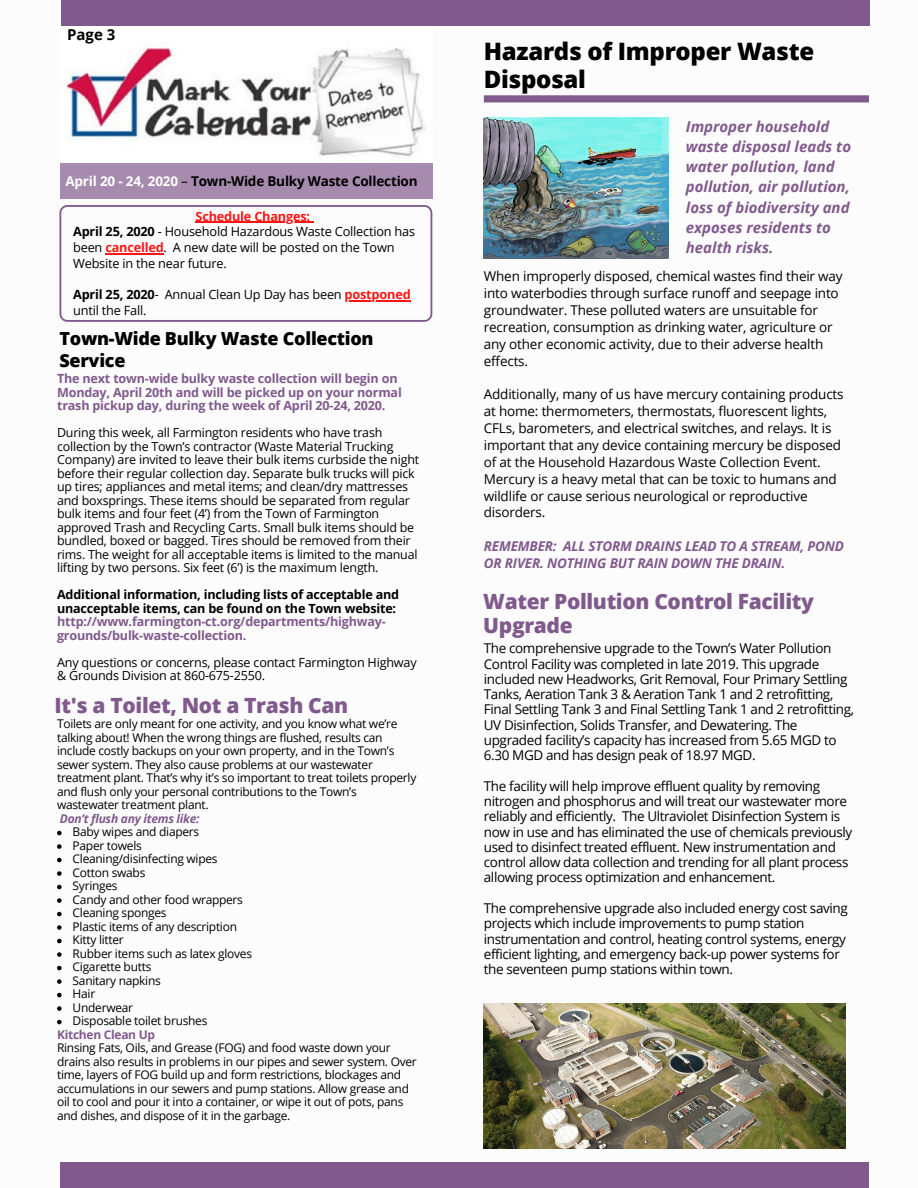
<style>
.page{position:relative;width:918px;height:1188px;background:#fff}
.page>*{position:absolute;margin:0;border:0;box-sizing:border-box;transform-origin:0 0}
.t1{font:800 24px/28.7px "Open Sans";letter-spacing:-.015em;color:#000}
.t2{font:800 21px/23.7px "Open Sans";letter-spacing:-.015em;color:#815a8d}
.t3{font:800 18px/21.3px "Open Sans";letter-spacing:-.015em;color:#000}
.t4{font:italic 700 15px/20.2px "Open Sans";color:#815a8d}
.t5{font:700 15px "Open Sans";color:#000}
.t6{font:13.5px/15.3px "Open Sans";letter-spacing:-.025em;color:#000}
.t7{font:italic 700 13.5px/16.8px "Open Sans";letter-spacing:-.01em;color:#815a8d}
.t8{font:700 13.5px "Open Sans";letter-spacing:-.015em;color:#000}
.t9{font:12.75px/15.8px "Open Sans";letter-spacing:-.015em;color:#000}
.t10{font:700 12.6px/13.5px "Open Sans";letter-spacing:-.015em;color:#815a8d}
.t11{font:700 12.6px/13.5px "Open Sans";letter-spacing:-.015em;color:#000}
.t12{font:12.6px/13.5px "Open Sans";letter-spacing:-.015em;color:#000}
.t13{font:12.45px/13.5px "Open Sans";letter-spacing:-.015em;color:#000}
.t14{font:12px/13.5px "Open Sans";letter-spacing:-.025em;color:#000}
.t15{font:italic 700 12px "Open Sans";letter-spacing:-.025em;color:#815a8d}
.t16{font:700 12px "Open Sans";letter-spacing:-.025em;color:#815a8d}
.s1{color:#fff}
.s2{font-weight:400}
.s3{font-weight:700;color:#ff1616}
.s4{font-weight:700}
</style>
<div class="page">
<svg style="left:59px;top:205px;width:373px;height:117px"></svg>
<div style="left:61px;top:60px;width:372px;height:139px;background:#a68bae"></div>
<img style="left:61px;top:25px;width:372px;height:138px">
<div style="left:61px;top:0;width:808px;height:25px;background:#815a8d"></div>
<div style="left:60px;top:1163px;width:809px;height:25px;background:#815a8d"></div>
<svg style="left:484px;top:95px;width:385px;height:7px;background:#866191"></svg>
<img style="left:484px;top:117px;width:184px;height:141px">
<img style="left:483px;top:1003px;width:363px;height:145px">
<svg style="left:57px;top:831px;width:5px;height:4px"></svg>
<svg style="left:57px;top:844px;width:5px;height:5px"></svg>
<svg style="left:57px;top:858px;width:5px;height:4px"></svg>
<svg style="left:57px;top:871px;width:5px;height:5px"></svg>
<svg style="left:57px;top:885px;width:5px;height:4px"></svg>
<svg style="left:57px;top:898px;width:5px;height:5px"></svg>
<svg style="left:57px;top:912px;width:5px;height:4px"></svg>
<svg style="left:57px;top:925px;width:5px;height:5px"></svg>
<svg style="left:57px;top:939px;width:5px;height:4px"></svg>
<svg style="left:57px;top:952px;width:5px;height:5px"></svg>
<svg style="left:57px;top:966px;width:5px;height:4px"></svg>
<svg style="left:57px;top:979px;width:5px;height:5px"></svg>
<svg style="left:57px;top:993px;width:5px;height:4px"></svg>
<svg style="left:57px;top:1006px;width:5px;height:5px"></svg>
<svg style="left:57px;top:1020px;width:5px;height:4px"></svg>
<hr style="left:196px;top:222px;width:114px;height:1px;background:#ff1616">
<hr style="left:105px;top:253px;width:59px;height:1px;background:#ff1616">
<hr style="left:345px;top:301px;width:66px;height:1px;background:#ff1616">
<p class="t5" style="left:67px;top:23px;width:50px">Page 3</p>
<p class="t8" style="left:65px;top:171px;width:354px"><span class="s1">April 20 - 24, 2020</span> <span class="s2">–</span> Town-Wide Bulky Waste Collection</p>
<p class="t9" style="left:73px;top:208px;width:344px;text-indent:122px"><span class="s3">Schedule Changes:<br></span><span class="s4">April 25, 2020</span> - Household Hazardous Waste Collection has been <span class="s3">cancelled</span>. A new date will be posted on the Town Website in the near future.</p>
<p class="t9" style="left:73px;top:287px;width:339px"><span class="s4">April 25, 2020</span>- Annual Clean Up Day has been <span class="s3">postponed </span>until the Fall.</p>
<h3 class="t3" style="left:59px;top:328px;width:316px">Town-Wide Bulky Waste Collection<br>Service</h3>
<p class="t10" style="left:57px;top:372px;width:346px">The next town-wide bulky waste collection will begin on<br>Monday, April 20th and will be picked up on your normal trash pickup day, during the week of April 20-24, 2020.</p>
<p class="t13" style="left:57px;top:426px;width:364px">During this week, all Farmington residents who have trash collection by the Town’s contractor (Waste Material Trucking Company) are invited to leave their bulk items curbside the night before their regular collection day. Separate bulk trucks will pick up tires; appliances and metal items; and clean/dry mattresses and boxsprings. These items should be separated from regular bulk items and four feet (4’) from the Town of Farmington approved Trash and Recycling Carts. Small bulk items should be bundled, boxed or bagged. Tires should be removed from their rims. The weight for all acceptable items is limited to the manual lifting by two persons. Six feet (6’) is the maximum length.</p>
<p class="t11" style="left:57px;top:588px;width:344px">Additional information, including lists of acceptable and unacceptable items, can be found on the Town website:</p>
<p class="t10" style="left:57px;top:615px;width:330px">http://www.farmington-ct.org/departments/highway&shy;grounds/bulk-waste-collection.</p>
<p class="t12" style="left:57px;top:655px;width:361px">Any questions or concerns, please contact Farmington Highway &amp; Grounds Division at 860-675-2550.</p>
<h2 class="t2" style="left:55px;top:693px;width:295px">It's a Toilet, Not a Trash Can</h2>
<p class="t14" style="left:57px;top:717px;width:361px">Toilets are only meant for one activity, and you know what we’re talking about! When the wrong things are flushed, results can include costly backups on your own property, and in the Town’s sewer system. They also cause problems at our wastewater treatment plant. That’s why it’s so important to treat toilets properly and flush only your personal contributions to the Town’s wastewater treatment plant.</p>
<p class="t15" style="left:60px;top:810px;width:141px">Don’t flush any items like:</p>
<p class="t14" style="left:73px;top:825px;width:181px">Baby wipes and diapers<br>Paper towels<br>Cleaning/disinfecting wipes<br>Cotton swabs<br>Syringes<br>Candy and other food wrappers<br>Cleaning sponges<br>Plastic items of any description<br>Kitty litter<br>Rubber items such as latex gloves<br>Cigarette butts<br>Sanitary napkins<br>Hair<br>Underwear<br>Disposable toilet brushes</p>
<p class="t16" style="left:57px;top:1026px;width:100px">Kitchen Clean Up</p>
<p class="t14" style="left:57px;top:1041px;width:361px">Rinsing Fats, Oils, and Grease (FOG) and food waste down your drains also results in problems in our pipes and sewer system. Over time, layers of FOG build up and form restrictions, blockages and accumulations in our sewers and pump stations. Allow grease and oil to cool and pour it into a container, or wipe it out of pots, pans and dishes, and dispose of it in the garbage.</p>
<h1 class="t1" style="left:484px;top:36px;width:332px">Hazards of Improper Waste<br>Disposal</h1>
<p class="t4" style="left:686px;top:116px;width:167px">Improper household waste disposal leads to water pollution, land pollution, air pollution, loss of biodiversity and exposes residents to health risks.</p>
<p class="t6" style="left:484px;top:268px;width:360px;line-height:16.8px">When improperly disposed, chemical wastes find their way into waterbodies through surface runoff and seepage into groundwater. These polluted waters are unsuitable for recreation, consumption as drinking water, agriculture or any other economic activity, due to their adverse health effects.</p>
<p class="t6" style="left:484px;top:386px;width:361px;line-height:16.8px">Additionally, many of us have mercury containing products at home: thermometers, thermostats, fluorescent lights, CFLs, barometers, and electrical switches, and relays. It is important that any device containing mercury be disposed of at the Household Hazardous Waste Collection Event.<br>Mercury is a heavy metal that can be toxic to humans and wildlife or cause serious neurological or reproductive disorders.</p>
<p class="t7" style="left:484px;top:538px;width:361px">REMEMBER: ALL STORM DRAINS LEAD TO A STREAM, POND<br>OR RIVER. NOTHING BUT RAIN DOWN THE DRAIN.</p>
<h2 class="t2" style="left:483px;top:589px;width:332px">Water Pollution Control Facility<br>Upgrade</h2>
<p class="t6" style="left:484px;top:640px;width:372px">The comprehensive upgrade to the Town’s Water Pollution Control Facility was completed in late 2019. This upgrade included new Headworks, Grit Removal, Four Primary Settling Tanks, Aeration Tank 3 &amp; Aeration Tank 1 and 2 retrofitting, Final Settling Tank 3 and Final Settling Tank 1 and 2 retrofitting, UV Disinfection, Solids Transfer, and Dewatering. The upgraded facility’s capacity has increased from 5.65 MGD to 6.30 MGD and has design peak of 18.97 MGD.</p>
<p class="t6" style="left:484px;top:778px;width:370px">The facility will help improve effluent quality by removing nitrogen and phosphorus and will treat our wastewater more reliably and efficiently. The Ultraviolet Disinfection System is now in use and has eliminated the use of chemicals previously used to disinfect treated effluent. New instrumentation and control allow data collection and trending for all plant process allowing process optimization and enhancement.</p>
<p class="t6" style="left:484px;top:900px;width:366px">The comprehensive upgrade also included energy cost saving projects which include improvements to pump station instrumentation and control, heating control systems, energy efficient lighting, and emergency back-up power systems for the seventeen pump stations within town.</p>
</div>
